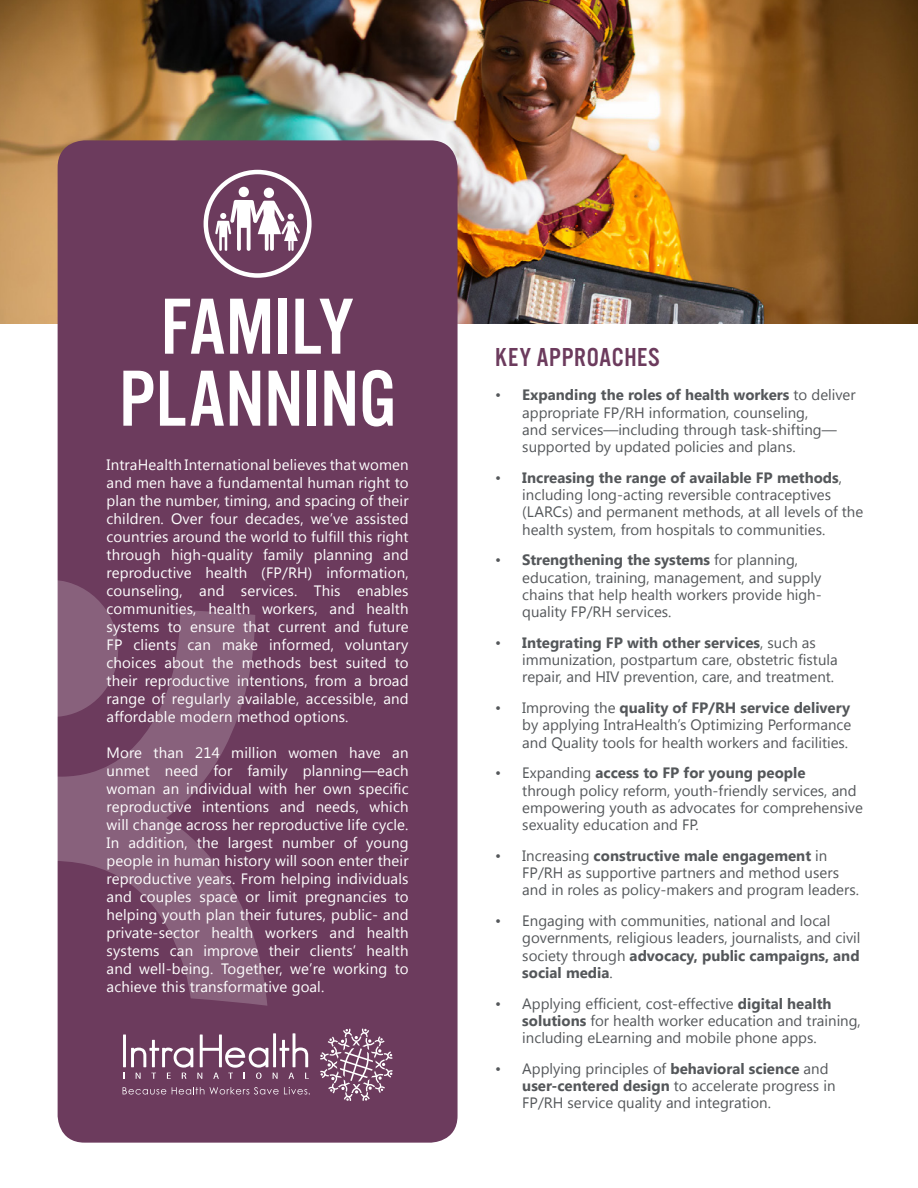
<style>
.page{position:relative;width:918px;height:1188px;background:#fff}
.page>*{position:absolute;margin:0;border:0;box-sizing:border-box;transform-origin:0 0}
.t1{font:82.5px "Alternate Got No 3 D";color:#fff}
.t2{font:27px "Alternate Got No 3 D";letter-spacing:.025em;color:#6c3b5d}
.t3{font:15px/17.2px "Segoe UI";color:#54575a}
.t4{font:15px/18px "Segoe UI";letter-spacing:.01em;color:#fff;text-align:justify}
.s1{font-weight:700}
</style>
<div class="page">
<img style="left:0;top:0;width:918px;height:324px">
<div style="left:58px;top:140px;width:400px;height:1003px;background:#6c3b5d;border-radius:27px"></div>
<svg style="left:123px;top:1033px;width:186px;height:46px"></svg>
<svg style="left:123px;top:1087px;width:43px;height:8px"></svg>
<svg style="left:172px;top:1087px;width:32px;height:8px"></svg>
<svg style="left:210px;top:1087px;width:100px;height:8px"></svg>
<svg style="left:320px;top:1029px;width:73px;height:72px"></svg>
<div style="left:204px;top:170px;width:108px;height:108px;border:4px solid #fff;border-radius:50%"></div>
<svg style="left:57px;top:580px;width:49px;height:30px"></svg>
<svg style="left:57px;top:610px;width:210px;height:399px;fill:#88617c"></svg>
<svg style="left:215px;top:187px;width:85px;height:64px"></svg>
<p class="t1" style="left:161px;top:283px;width:195px">FAMILY</p>
<p class="t1" style="left:119px;top:355px;width:278px">PLANNING</p>
<p class="t4" style="left:107px;top:455px;width:304px">IntraHealth International believes that women and men have a fundamental human right to plan the number, timing, and spacing of their children. Over four decades, we’ve assisted countries around the world to fulfill this right through high-quality family planning and reproductive health (FP/RH) information, counseling, and services. This enables communities, health workers, and health systems to ensure that current and future FP clients can make informed, voluntary choices about the methods best suited to their reproductive intentions, from a broad range of regularly available, accessible, and affordable modern method options.</p>
<p class="t4" style="left:107px;top:743px;width:304px">More than 214 million women have an unmet need for family planning—each woman an individual with her own specific reproductive intentions and needs, which will change across her reproductive life cycle.<br>In addition, the largest number of young people in human history will soon enter their reproductive years. From helping individuals and couples space or limit pregnancies to helping youth plan their futures, public- and private-sector health workers and health systems can improve their clients’ health and well-being. Together, we’re working to achieve this transformative goal.</p>
<p class="t2" style="left:495px;top:343px;width:166px">KEY APPROACHES</p>
<p class="t3" style="left:522px;top:386px;width:335px;text-indent:-27px">• <span class="s1">Expanding the roles of health workers</span> to deliver appropriate FP/RH information, counseling,<br>and services—including through task-shifting— supported by updated policies and plans.</p>
<p class="t3" style="left:522px;top:468px;width:342px;text-indent:-27px">• <span class="s1">Increasing the range of available FP methods</span>, including long-acting reversible contraceptives (LARCs) and permanent methods, at all levels of the health system, from hospitals to communities.</p>
<p class="t3" style="left:522px;top:551px;width:301px;text-indent:-27px">• <span class="s1">Strengthening the systems</span> for planning, education, training, management, and supply chains that help health workers provide high&shy;quality FP/RH services.</p>
<p class="t3" style="left:522px;top:633px;width:317px;text-indent:-27px">• <span class="s1">Integrating FP with other services</span>, such as immunization, postpartum care, obstetric fistula repair, and HIV prevention, care, and treatment.</p>
<p class="t3" style="left:522px;top:698px;width:331px;text-align:justify;text-indent:-27px">• Improving the <span class="s1">quality of FP/RH service delivery </span>by applying IntraHealth’s Optimizing Performance and Quality tools for health workers and facilities.</p>
<p class="t3" style="left:522px;top:764px;width:342px;text-indent:-27px">• Expanding <span class="s1">access to FP for young people<br></span>through policy reform, youth-friendly services, and empowering youth as advocates for comprehensive sexuality education and FP.</p>
<p class="t3" style="left:522px;top:846px;width:338px;text-indent:-27px">• Increasing <span class="s1">constructive male engagement</span> in<br>FP/RH as supportive partners and method users and in roles as policy-makers and program leaders.</p>
<p class="t3" style="left:522px;top:911px;width:340px;text-indent:-27px">• Engaging with communities, national and local governments, religious leaders, journalists, and civil society through <span class="s1">advocacy, public campaigns, and social media</span>.</p>
<p class="t3" style="left:522px;top:994px;width:340px;text-indent:-27px">• Applying efficient, cost-effective <span class="s1">digital health solutions</span> for health worker education and training, including eLearning and mobile phone apps.</p>
<p class="t3" style="left:522px;top:1059px;width:315px;text-indent:-27px">• Applying principles of <span class="s1">behavioral science</span> and <span class="s1">user-centered design</span> to accelerate progress in<br>FP/RH service quality and integration.</p>
</div>
